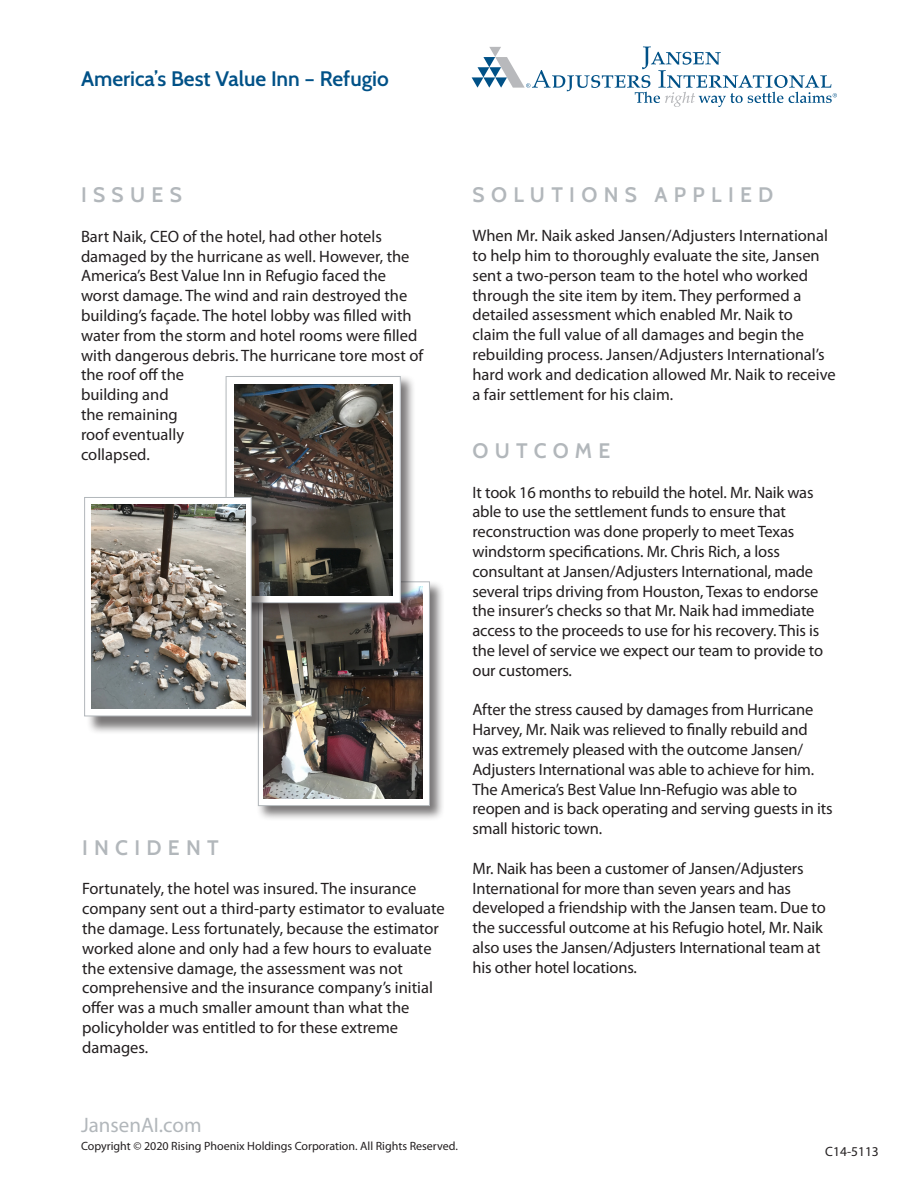
<style>
.page{position:relative;width:918px;height:1188px;background:#fff}
.page>*{position:absolute;margin:0;border:0;box-sizing:border-box;transform-origin:0 0}
.t1{font:600 21px "Cabin";letter-spacing:.3em;color:#b2b7bb}
.t2{font:600 21px "Cabin";color:#005187}
.t3{font:21px "Myriad Pro";color:#b2b7bb}
.t4{font:16.5px/19.8px "Myriad Pro";letter-spacing:-.005em;color:#231f20}
.t5{font:13.5px "Myriad Pro";color:#231f20}
.t6{font:12px "Myriad Pro";color:#231f20}
</style>
<div class="page">
<svg style="left:472px;top:46px;width:365px;height:61px"></svg>
<div style="left:256px;top:580px;width:189px;height:241px;background:#231f20;opacity:.6"></div>
<div style="left:258px;top:582px;width:171px;height:224px;background:#fff"></div>
<img style="left:264px;top:587px;width:158px;height:212px">
<div style="left:258px;top:581px;width:172px;height:225px;border:1px solid #b2b7bb"></div>
<div style="left:224px;top:375px;width:191px;height:243px;background:#231f20;opacity:.6"></div>
<div style="left:226px;top:377px;width:174px;height:226px;background:#fff"></div>
<img style="left:234px;top:384px;width:158px;height:211px">
<div style="left:226px;top:376px;width:175px;height:227px;border:1px solid #b2b7bb"></div>
<div style="left:86px;top:499px;width:184px;height:236px;background:#231f20;opacity:.6"></div>
<div style="left:85px;top:497px;width:166px;height:219px;background:#fff"></div>
<img style="left:92px;top:505px;width:153px;height:204px">
<div style="left:84px;top:497px;width:168px;height:219px;border:1px solid #b2b7bb"></div>
<p class="t2" style="left:81px;top:66px;width:309px">America’s Best Value Inn – Refugio</p>
<p class="t1" style="left:81px;top:182px;width:102px">ISSUES</p>
<p class="t4" style="left:81px;top:226px;width:344px">Bart Naik, CEO of the hotel, had other hotels damaged by the hurricane as well. However, the America’s Best Value Inn in Refugio faced the worst damage. The wind and rain destroyed the building’s façade. The hotel lobby was filled with water from the storm and hotel rooms were filled with dangerous debris. The hurricane tore most of the roof off the<br>building and<br>the remaining<br>roof eventually<br>collapsed.</p>
<p class="t1" style="left:82px;top:835px;width:138px">INCIDENT</p>
<p class="t4" style="left:82px;top:879px;width:364px">Fortunately, the hotel was insured. The insurance company sent out a third-party estimator to evaluate the damage. Less fortunately, because the estimator worked alone and only had a few hours to evaluate the extensive damage, the assessment was not comprehensive and the insurance company’s initial offer was a much smaller amount than what the policyholder was entitled to for these extreme damages.</p>
<p class="t1" style="left:472px;top:181px;width:302px">SOLUTIONS APPLIED</p>
<p class="t4" style="left:472px;top:225px;width:365px">When Mr. Naik asked Jansen/Adjusters International to help him to thoroughly evaluate the site, Jansen sent a two-person team to the hotel who worked through the site item by item. They performed a detailed assessment which enabled Mr. Naik to<br>claim the full value of all damages and begin the rebuilding process. Jansen/Adjusters International’s hard work and dedication allowed Mr. Naik to receive a fair settlement for his claim.</p>
<p class="t1" style="left:472px;top:438px;width:139px">OUTCOME</p>
<p class="t4" style="left:472px;top:482px;width:352px">It took 16 months to rebuild the hotel. Mr. Naik was able to use the settlement funds to ensure that reconstruction was done properly to meet Texas windstorm specifications. Mr. Chris Rich, a loss consultant at Jansen/Adjusters International, made several trips driving from Houston, Texas to endorse the insurer’s checks so that Mr. Naik had immediate access to the proceeds to use for his recovery. This is the level of service we expect our team to provide to our customers.</p>
<p class="t4" style="left:472px;top:700px;width:362px">After the stress caused by damages from Hurricane Harvey, Mr. Naik was relieved to finally rebuild and was extremely pleased with the outcome Jansen/ Adjusters International was able to achieve for him.<br>The America’s Best Value Inn-Refugio was able to reopen and is back operating and serving guests in its small historic town.</p>
<p class="t4" style="left:472px;top:858px;width:355px">Mr. Naik has been a customer of Jansen/Adjusters International for more than seven years and has developed a friendship with the Jansen team. Due to the successful outcome at his Refugio hotel, Mr. Naik also uses the Jansen/Adjusters International team at his other hotel locations.</p>
<p class="t3" style="left:81px;top:1112px;width:122px">JansenAI.com</p>
<p class="t6" style="left:81px;top:1138px;width:378px">Copyright © 2020 Rising Phoenix Holdings Corporation. All Rights Reserved.</p>
<p class="t5" style="left:825px;top:1143px;width:55px">C14-5113</p>
</div>
